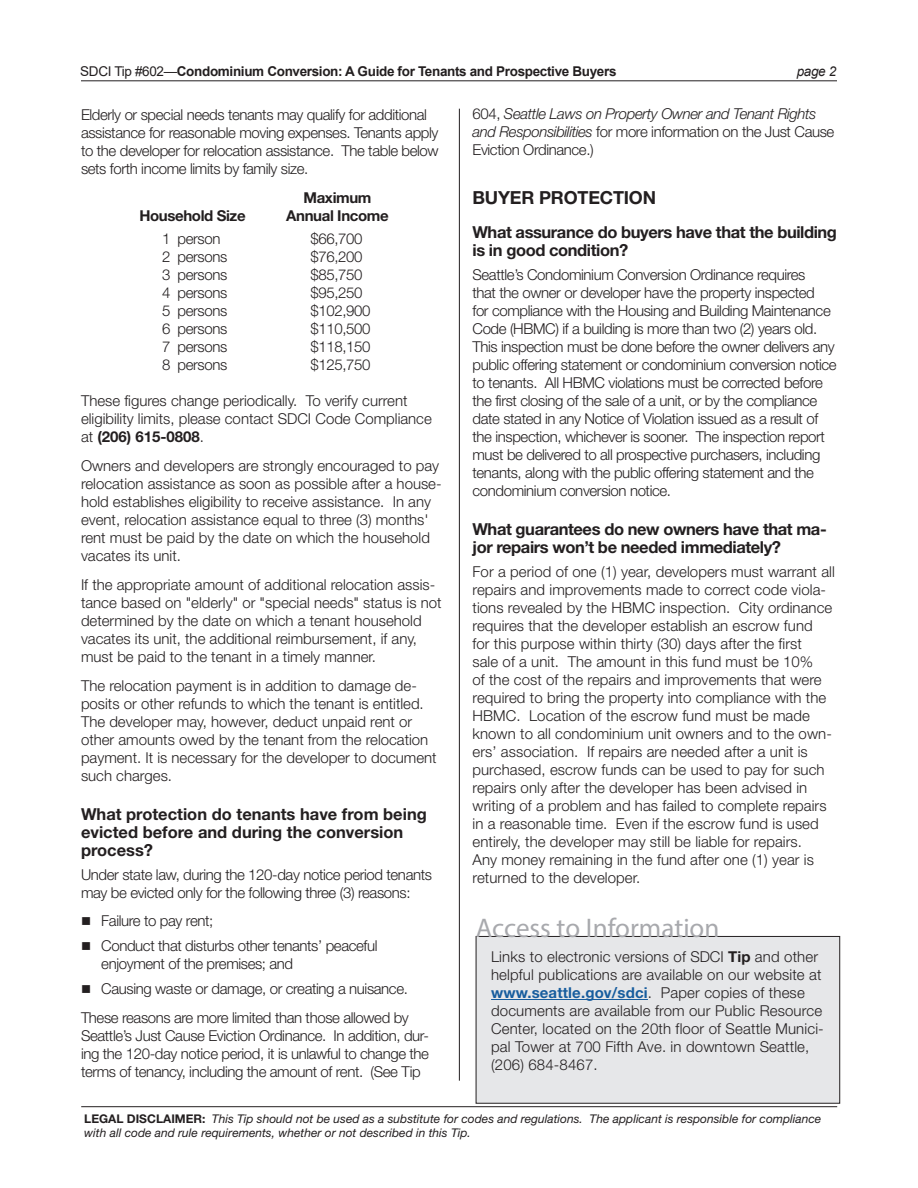
<style>
.page{position:relative;width:918px;height:1188px;background:#fff}
.page>*{position:absolute;margin:0;border:0;box-sizing:border-box;transform-origin:0 0}
.Body_text{font:27px "Myriad Pro";color:#a8a9ad}
.Subhead_1{font:700 18px "Helvetica Neue";letter-spacing:-.01em;color:#231f20}
.Subhead_2{font:700 16.5px/18px "Helvetica Neue";letter-spacing:-.025em;color:#231f20}
.Subhead_2-2{font:700 16.5px/18px "Helvetica Neue";color:#231f20}
.Body_text-2{font:300 15px/18px "Helvetica Neue";color:#231f20}
.Body_text-3{font:300 15px/18px "Helvetica Neue";letter-spacing:-.025em;color:#231f20}
.Bulleted_items{font:300 15px/18px "Helvetica Neue";letter-spacing:-.025em;color:#231f20}
.Body_text-4{font:italic 300 15px/18px "Helvetica Neue";letter-spacing:-.025em;color:#231f20}
.t1{font:700 15px "Helvetica Neue";letter-spacing:-.025em;color:#231f20}
.t2{font:700 13.5px "Arial";letter-spacing:-.025em;color:#231f20}
.t3{font:italic 13.5px "Arial";color:#231f20}
.t4{font:italic 12px/13.5px "Helvetica Neue";color:#231f20}
.s1{font-weight:400}
.s2{font-weight:700}
.s3{font-style:normal}
.s4{font-weight:700;color:#175d9e}
.s5{font-weight:700;font-style:normal}
</style>
<div class="page">
<hr style="left:459px;top:109px;width:1px;height:972px;background:#231f20">
<hr style="left:81px;top:1106px;width:756px;height:1px;background:#231f20">
<hr style="left:81px;top:81px;width:756px;height:1px;background:#231f20">
<div style="left:476px;top:936px;width:364px;height:167px;background:#e6e7e9"></div>
<div style="left:476px;top:936px;width:364px;height:167px;border:1px solid #231f20"></div>
<hr style="left:491px;top:999px;width:157px;height:1px;background:#175d9e">
<p class="t2" style="left:80px;top:62px;width:538px"><span class="s1">SDCI Tip #602—</span>Condominium Conversion: A Guide for Tenants and Prospective Buyers</p>
<p class="t3" style="left:797px;top:63px;width:41px">page 2</p>
<p class="Body_text-3" style="left:81px;top:105px;width:359px">Elderly or special needs tenants may qualify for additional assistance for reasonable moving expenses. Tenants apply to the developer for relocation assistance. The table below sets forth income limits by family size.</p>
<p class="t1" style="left:304px;top:188px;width:69px">Maximum</p>
<p class="t1" style="left:139px;top:206px;width:108px">Household Size</p>
<p class="t1" style="left:286px;top:206px;width:104px">Annual Income</p>
<p class="Body_text-2" style="left:162px;top:230px;width:60px">1 person</p>
<p class="Body_text-2" style="left:310px;top:230px;width:53px">$66,700</p>
<p class="Body_text-3" style="left:162px;top:248px;width:67px">2 persons</p>
<p class="Body_text-2" style="left:310px;top:248px;width:53px">$76,200</p>
<p class="Body_text-3" style="left:162px;top:266px;width:67px">3 persons</p>
<p class="Body_text-2" style="left:310px;top:266px;width:53px">$85,750</p>
<p class="Body_text-3" style="left:162px;top:284px;width:67px">4 persons</p>
<p class="Body_text-2" style="left:310px;top:284px;width:53px">$95,250</p>
<p class="Body_text-3" style="left:162px;top:302px;width:67px">5 persons</p>
<p class="Body_text-2" style="left:310px;top:302px;width:61px">$102,900</p>
<p class="Body_text-3" style="left:162px;top:320px;width:67px">6 persons</p>
<p class="Body_text-2" style="left:310px;top:320px;width:61px">$110,500</p>
<p class="Body_text-3" style="left:162px;top:338px;width:67px">7 persons</p>
<p class="Body_text-2" style="left:310px;top:338px;width:61px">$118,150</p>
<p class="Body_text-3" style="left:162px;top:356px;width:67px">8 persons</p>
<p class="Body_text-2" style="left:310px;top:356px;width:61px">$125,750</p>
<p class="Body_text-2" style="left:81px;top:392px;width:352px">These figures change periodically. To verify current eligibility limits, please contact SDCI Code Compliance at <span class="s2">(206) 615-0808</span>.</p>
<p class="Body_text-2" style="left:81px;top:456px;width:362px">Owners and developers are strongly encouraged to pay relocation assistance as soon as possible after a house&shy;hold establishes eligibility to receive assistance. In any event, relocation assistance equal to three (3) months' rent must be paid by the date on which the household vacates its unit.</p>
<p class="Body_text-2" style="left:81px;top:575px;width:362px">If the appropriate amount of additional relocation assis&shy;tance based on "elderly" or "special needs" status is not determined by the date on which a tenant household vacates its unit, the additional reimbursement, if any, must be paid to the tenant in a timely manner.</p>
<p class="Body_text-2" style="left:81px;top:676px;width:357px">The relocation payment is in addition to damage de&shy;posits or other refunds to which the tenant is entitled.<br>The developer may, however, deduct unpaid rent or other amounts owed by the tenant from the relocation payment. It is necessary for the developer to document such charges.</p>
<p class="Subhead_2-2" style="left:81px;top:805px;width:347px">What protection do tenants have from being evicted before and during the conversion process?</p>
<p class="Body_text-3" style="left:81px;top:865px;width:353px">Under state law, during the 120-day notice period tenants may be evicted only for the following three (3) reasons:</p>
<p class="Bulleted_items" style="left:81px;top:912px;width:134px">■ Failure to pay rent;</p>
<p class="Bulleted_items" style="left:101px;top:937px;width:278px;text-indent:-20px">■ Conduct that disturbs other tenants’ peaceful enjoyment of the premises; and</p>
<p class="Bulleted_items" style="left:81px;top:979px;width:328px">■ Causing waste or damage, or creating a nuisance.</p>
<p class="Body_text-3" style="left:81px;top:1008px;width:350px">These reasons are more limited than those allowed by Seattle’s Just Cause Eviction Ordinance. In addition, dur&shy;ing the 120-day notice period, it is unlawful to change the terms of tenancy, including the amount of rent. (See Tip</p>
<p class="Body_text-4" style="left:472px;top:105px;width:363px"><span class="s3">604,</span> Seattle Laws on Property Owner and Tenant Rights and Responsibilities <span class="s3">for more information on the Just Cause<br>Eviction Ordinance.)</span></p>
<p class="Subhead_1" style="left:472px;top:187px;width:185px">BUYER PROTECTION</p>
<p class="Subhead_2" style="left:472px;top:223px;width:366px">What assurance do buyers have that the building is in good condition?</p>
<p class="Body_text-3" style="left:472px;top:265px;width:366px">Seattle’s Condominium Conversion Ordinance requires<br>that the owner or developer have the property inspected<br>for compliance with the Housing and Building Maintenance Code (HBMC) if a building is more than two (2) years old.<br>This inspection must be done before the owner delivers any public offering statement or condominium conversion notice to tenants. All HBMC violations must be corrected before the first closing of the sale of a unit, or by the compliance date stated in any Notice of Violation issued as a result of the inspection, whichever is sooner. The inspection report must be delivered to all prospective purchasers, including tenants, along with the public offering statement and the condominium conversion notice.</p>
<p class="Subhead_2" style="left:472px;top:520px;width:356px">What guarantees do new owners have that ma&shy;jor repairs won’t be needed immediately?</p>
<p class="Body_text-2" style="left:472px;top:562px;width:364px">For a period of one (1) year, developers must warrant all repairs and improvements made to correct code viola&shy;tions revealed by the HBMC inspection. City ordinance requires that the developer establish an escrow fund<br>for this purpose within thirty (30) days after the first<br>sale of a unit. The amount in this fund must be 10%<br>of the cost of the repairs and improvements that were required to bring the property into compliance with the HBMC. Location of the escrow fund must be made known to all condominium unit owners and to the own&shy;ers’ association. If repairs are needed after a unit is purchased, escrow funds can be used to pay for such repairs only after the developer has been advised in writing of a problem and has failed to complete repairs in a reasonable time. Even if the escrow fund is used entirely, the developer may still be liable for repairs.<br>Any money remaining in the fund after one (1) year is returned to the developer.</p>
<p class="Body_text" style="left:476px;top:911px;width:245px">Access to Information</p>
<p class="Body_text-2" style="left:491px;top:947px;width:334px">Links to electronic versions of SDCI <span class="s2">Tip</span> and other helpful publications are available on our website at <span class="s4">www.seattle.gov/sdci</span>. Paper copies of these documents are available from our Public Resource Center, located on the 20th floor of Seattle Munici&shy;pal Tower at 700 Fifth Ave. in downtown Seattle, (206) 684-8467.</p>
<p class="t4" style="left:84px;top:1112px;width:739px"><span class="s5">LEGAL DISCLAIMER:</span> This Tip should not be used as a substitute for codes and regulations. The applicant is responsible for compliance with all code and rule requirements, whether or not described in this Tip.</p>
</div>
